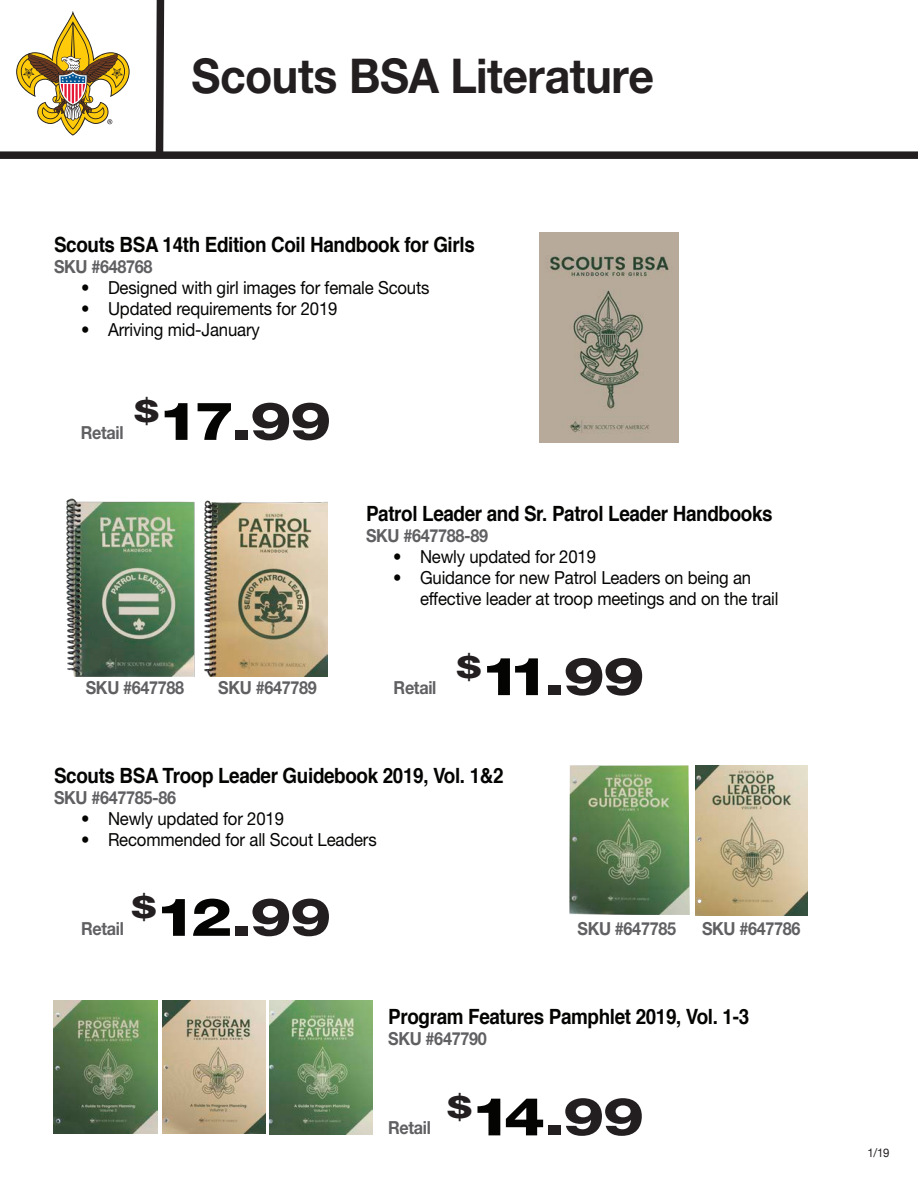
<style>
.page{position:relative;width:918px;height:1188px;background:#fff}
.page>*{position:absolute;margin:0;border:0;box-sizing:border-box;transform-origin:0 0}
.t1{font:800 52.65px "Helvetica Neue LT Std";letter-spacing:-.055em;color:#231f20;scale:1.25 1}
.t2{font:700 48px "Helvetica Neue LT Std";letter-spacing:-.01em;color:#231f20;scale:.93 1}
.t3{font:700 21px "Helvetica";letter-spacing:-.02em;color:#040503;scale:.9 1}
.t4{font:18px/21px "Helvetica Neue LT Std";letter-spacing:-.01em;color:#040503;scale:.93 1}
.t5{font:700 18px "Helvetica Neue LT Std";letter-spacing:-.02em;color:#606063;scale:.9 1}
.t6{font:12px "Helvetica Neue";color:#231f20;scale:.95 1}
.s1{color:#040503}
</style>
<div class="page">
<svg style="left:155px;top:0;width:10px;height:151px"></svg>
<div style="left:0;top:151px;width:918px;height:8px;background:#231f20"></div>
<svg style="left:16px;top:11px;width:114px;height:125px"></svg>
<img style="left:696px;top:765px;width:112px;height:150px">
<img style="left:569px;top:765px;width:121px;height:150px">
<img style="left:204px;top:500px;width:123px;height:176px">
<img style="left:540px;top:232px;width:138px;height:211px">
<img style="left:67px;top:499px;width:127px;height:177px">
<img style="left:163px;top:1001px;width:102px;height:132px">
<img style="left:270px;top:1001px;width:102px;height:133px">
<img style="left:54px;top:1001px;width:103px;height:132px">
<p class="t2" style="left:192px;top:47px;width:499px">Scouts BSA Literature</p>
<p class="t3" style="left:54px;top:228px;width:469px">Scouts BSA 14th Edition Coil Handbook for Girls</p>
<p class="t5" style="left:54px;top:256px;width:111px">SKU #648768</p>
<p class="t4" style="left:81px;top:277px;width:376px">• Designed with girl images for female Scouts</p>
<p class="t4" style="left:81px;top:298px;width:277px">• Updated requirements for 2019</p>
<p class="t4" style="left:81px;top:319px;width:194px">• Arriving mid-January</p>
<p class="t5" style="left:81px;top:421px;width:49px">Retail</p>
<p class="t1" style="left:135px;top:390px;width:159px"><sup>$</sup><span class="s1">17</span>.99</p>
<p class="t5" style="left:86px;top:676px;width:111px">SKU #647788</p>
<p class="t5" style="left:218px;top:676px;width:111px">SKU #647789</p>
<p class="t3" style="left:366px;top:497px;width:453px">Patrol Leader and Sr. Patrol Leader Handbooks</p>
<p class="t5" style="left:366px;top:525px;width:137px">SKU #647788-89</p>
<p class="t4" style="left:393px;top:546px;width:220px">• Newly updated for 2019</p>
<p class="t4" style="left:420px;top:567px;width:387px;text-indent:-27px">• Guidance for new Patrol Leaders on being an effective leader at troop meetings and on the trail</p>
<p class="t5" style="left:394px;top:676px;width:49px">Retail</p>
<p class="t1" style="left:457px;top:645px;width:152px"><sup>$</sup><span class="s1">11</span>.99</p>
<p class="t3" style="left:54px;top:759px;width:501px">Scouts BSA Troop Leader Guidebook 2019, Vol. 1&amp;2</p>
<p class="t5" style="left:54px;top:787px;width:137px">SKU #647785-86</p>
<p class="t4" style="left:81px;top:808px;width:220px">• Newly updated for 2019</p>
<p class="t4" style="left:81px;top:829px;width:320px">• Recommended for all Scout Leaders</p>
<p class="t5" style="left:81px;top:917px;width:49px">Retail</p>
<p class="t1" style="left:132px;top:886px;width:161px"><sup>$</sup><span class="s1">12</span>.99</p>
<p class="t5" style="left:578px;top:917px;width:111px">SKU #647785</p>
<p class="t5" style="left:702px;top:917px;width:111px">SKU #647786</p>
<p class="t3" style="left:388px;top:1000px;width:403px">Program Features Pamphlet 2019, Vol. 1-3</p>
<p class="t5" style="left:388px;top:1027px;width:111px">SKU #647790</p>
<p class="t5" style="left:388px;top:1117px;width:49px">Retail</p>
<p class="t1" style="left:447px;top:1085px;width:159px"><sup>$</sup><span class="s1">14</span>.99</p>
<p class="t6" style="left:868px;top:1144px;width:25px">1/19</p>
</div>
